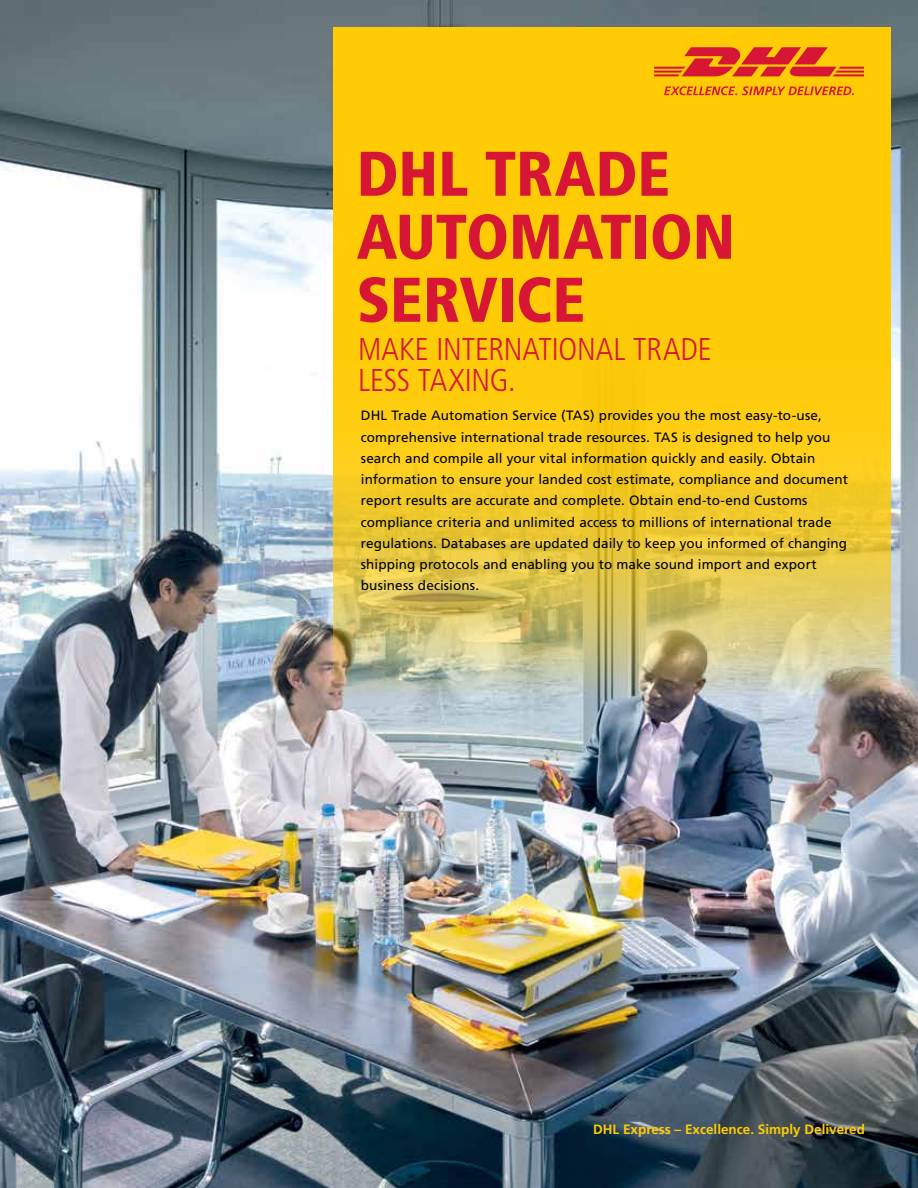
<style>
.page{position:relative;width:918px;height:1188px;background:#fff}
.page>*{position:absolute;margin:0;border:0;box-sizing:border-box;transform-origin:0 0}
.t1{font:900 condensed 63px/63px "Frutiger";letter-spacing:-.005em;color:#d71635}
.t2{font:300 condensed 31.5px/31.5px "Frutiger";letter-spacing:-.005em;color:#d71635}
.t3{font:13.5px/21.3px "Frutiger";letter-spacing:.005em;color:#000}
.t4{font:700 13.5px "Frutiger";color:#ffcb05}
</style>
<div class="page">
<img style="left:0;top:0;width:918px;height:1188px">
<img style="left:334px;top:118px;width:557px;height:611px">
<div style="left:334px;top:27px;width:557px;height:91px;background:#ffcb05"></div>
<svg style="left:654px;top:47px;width:210px;height:29px"></svg>
<svg style="left:664px;top:86px;width:190px;height:9px"></svg>
<h1 class="t1" style="left:357px;top:142px;width:380px">DHL TRADE<br>AUTOMATION<br>SERVICE</h1>
<h2 class="t2" style="left:358px;top:333px;width:355px">MAKE INTERNATIONAL TRADE<br>LESS TAXING.</h2>
<p class="t3" style="left:361px;top:405px;width:489px">DHL Trade Automation Service (TAS) provides you the most easy-to-use, comprehensive international trade resources. TAS is designed to help you search and compile all your vital information quickly and easily. Obtain information to ensure your landed cost estimate, compliance and document report results are accurate and complete. Obtain end-to-end Customs compliance criteria and unlimited access to millions of international trade regulations. Databases are updated daily to keep you informed of changing shipping protocols and enabling you to make sound import and export business decisions.</p>
<p class="t4" style="left:593px;top:1121px;width:273px">DHL Express – Excellence. Simply Delivered</p>
</div>
